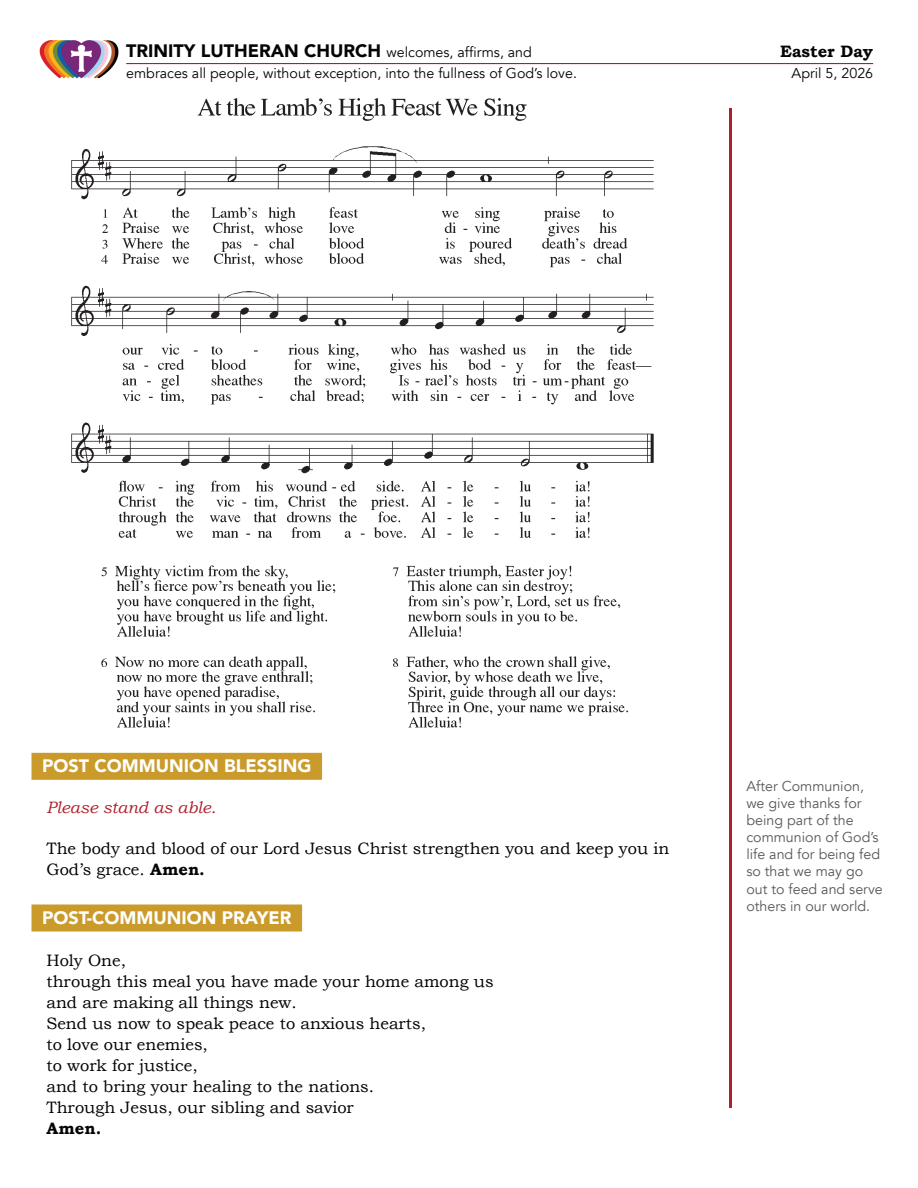
<style>
.page{position:relative;width:918px;height:1188px;background:#fff}
.page>*{position:absolute;margin:0;border:0;box-sizing:border-box;transform-origin:0 0}
.t1{font:900 18px "Avenir";color:#fff}
.t2{font:900 18px "Avenir";color:#040503}
.t3{font:16.5px/21px "Bookman Old Style";color:#040503}
.t4{font:italic 16.5px "Bookman Old Style";color:#af1e2b}
.t5{font:700 16.5px "Bookman Old Style";color:#040503}
.t6{font:14.25px/17.1px "Avenir";color:#57585a}
.t7{font:14.25px "Avenir";color:#040503}
.s1{font-weight:400;font-size:14.25px}
.s2{font-weight:700}
</style>
<div class="page">
<div style="left:32px;top:753px;width:290px;height:27px;background:#ca9b2a"></div>
<div style="left:32px;top:904px;width:270px;height:28px;background:#ca9b2a"></div>
<img style="left:71px;top:64px;width:596px;height:664px">
<hr style="left:126px;top:63px;width:747px;height:1px;background:#af1e2b">
<img style="left:39px;top:40px;width:81px;height:43px">
<hr style="left:729px;top:108px;width:3px;height:1000px;background:#af1e2b">
<p class="t2" style="left:126px;top:36px;width:407px">TRINITY LUTHERAN CHURCH <span class="s1">welcomes, affirms, and</span></p>
<p class="t7" style="left:126px;top:65px;width:452px">embraces all people, without exception, into the fullness of God’s love.</p>
<p class="t5" style="left:780px;top:42px;width:95px">Easter Day</p>
<p class="t7" style="left:792px;top:65px;width:83px">April 5, 2026</p>
<p class="t1" style="left:42px;top:751px;width:271px">POST COMMUNION BLESSING</p>
<p class="t4" style="left:46px;top:798px;width:171px">Please stand as able.</p>
<p class="t3" style="left:46px;top:837px;width:624px;line-height:21.6px">The body and blood of our Lord Jesus Christ strengthen you and keep you in<br>God’s grace. <span class="s2">Amen.</span></p>
<p class="t1" style="left:42px;top:902px;width:251px">POST-COMMUNION PRAYER</p>
<p class="t3" style="left:46px;top:950px;width:449px">Holy One,<br>through this meal you have made your home among us and are making all things new.<br>Send us now to speak peace to anxious hearts,<br>to love our enemies,<br>to work for justice,<br>and to bring your healing to the nations.<br>Through Jesus, our sibling and savior</p>
<p class="t5" style="left:46px;top:1119px;width:56px">Amen.</p>
<p class="t6" style="left:746px;top:778px;width:138px">After Communion, we give thanks for being part of the communion of God’s life and for being fed so that we may go out to feed and serve others in our world.</p>
</div>
